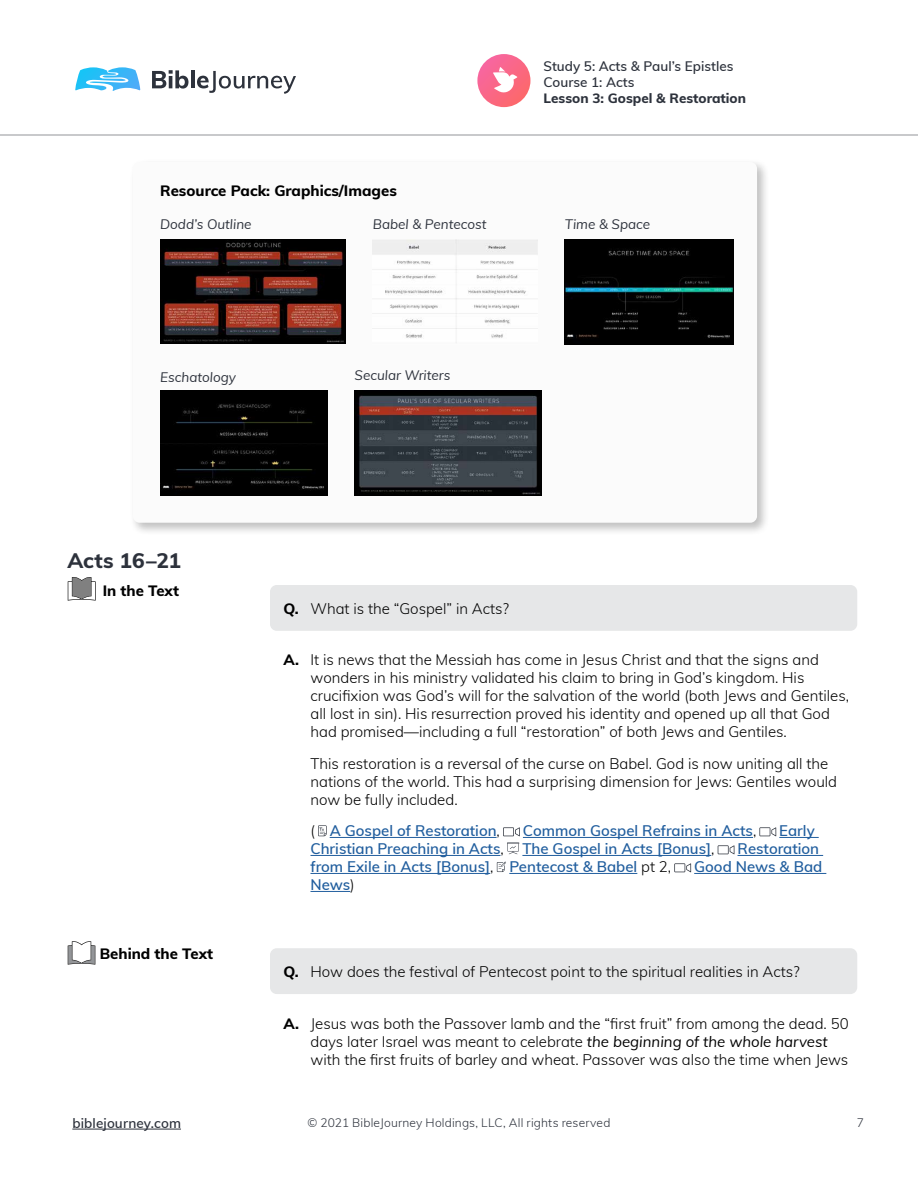
<style>
.page{position:relative;width:918px;height:1188px;background:#fff}
.page>*{position:absolute;margin:0;border:0;box-sizing:border-box;transform-origin:0 0}
.t1{font:800 21px "Muli";letter-spacing:-.005em;color:#2d323c}
.t2{font:300 15px/18px "Muli";color:#000}
.t3{font:600 15px "Muli";color:#215e9e}
.t4{font:800 15px "Muli";color:#000}
.t5{font:italic 13.5px "Muli";color:#2d323c}
.t6{font:600 13.5px/16.2px "Muli";color:#2d323c}
.t7{font:800 13.5px "Muli";color:#2d323c}
.t8{font:300 12px "Muli";letter-spacing:.015em;color:#2d323c}
.s1{font-weight:800}
.s2{font-weight:300;color:#000}
.s3{font-weight:400;font-style:italic}
</style>
<div class="page">
<hr style="left:72px;top:1129px;width:109px;height:1px;background:#2d323c">
<svg style="left:0;top:54px;width:918px;height:81px"></svg>
<svg style="left:152px;top:70px;width:37px;height:19px"></svg>
<hr style="left:191px;top:70px;width:4px;height:18px;background:#2d323c">
<svg style="left:197px;top:71px;width:99px;height:23px"></svg>
<svg style="left:75px;top:67px;width:65px;height:24px"></svg>
<div style="left:270px;top:585px;width:587px;height:46px;background:#e6e7e8;border-radius:7px"></div>
<hr style="left:330px;top:837px;width:167px;height:1px;background:#215e9e">
<hr style="left:523px;top:837px;width:230px;height:1px;background:#215e9e">
<hr style="left:779px;top:837px;width:40px;height:1px;background:#215e9e">
<hr style="left:310px;top:855px;width:191px;height:1px;background:#215e9e">
<hr style="left:522px;top:855px;width:189px;height:1px;background:#215e9e">
<hr style="left:738px;top:855px;width:85px;height:1px;background:#215e9e">
<hr style="left:310px;top:873px;width:180px;height:1px;background:#215e9e">
<hr style="left:509px;top:873px;width:128px;height:1px;background:#215e9e">
<hr style="left:694px;top:873px;width:132px;height:1px;background:#215e9e">
<hr style="left:310px;top:891px;width:40px;height:1px;background:#215e9e">
<div style="left:270px;top:948px;width:587px;height:46px;background:#e6e7e8;border-radius:7px"></div>
<svg style="left:68px;top:577px;width:28px;height:24px"></svg>
<svg style="left:318px;top:825px;width:9px;height:11px"></svg>
<svg style="left:503px;top:827px;width:17px;height:9px"></svg>
<svg style="left:759px;top:827px;width:17px;height:9px"></svg>
<svg style="left:507px;top:843px;width:12px;height:11px"></svg>
<svg style="left:718px;top:845px;width:16px;height:9px"></svg>
<svg style="left:497px;top:862px;width:9px;height:10px"></svg>
<svg style="left:674px;top:863px;width:17px;height:9px"></svg>
<svg style="left:68px;top:941px;width:27px;height:24px"></svg>
<div style="left:129px;top:159px;width:641px;height:377px;background:#000;opacity:.25"></div>
<div style="left:133px;top:162px;width:624px;height:361px;background:#fbfbfb;border-radius:7px"></div>
<img style="left:373px;top:239px;width:165px;height:99px">
<img style="left:160px;top:239px;width:186px;height:105px">
<img style="left:160px;top:391px;width:168px;height:104px">
<img style="left:355px;top:390px;width:186px;height:105px">
<img style="left:565px;top:239px;width:168px;height:105px">
<p class="t6" style="left:544px;top:57px;width:191px">Study 5: Acts &amp; Paul’s Epistles<br>Course 1: Acts</p>
<p class="t7" style="left:544px;top:89px;width:204px">Lesson 3: Gospel &amp; Restoration</p>
<p class="t4" style="left:160px;top:179px;width:238px">Resource Pack: Graphics/Images</p>
<p class="t5" style="left:160px;top:214px;width:93px">Dodd’s Outline</p>
<p class="t5" style="left:373px;top:214px;width:115px">Babel &amp; Pentecost</p>
<p class="t5" style="left:565px;top:214px;width:87px">Time &amp; Space</p>
<p class="t5" style="left:160px;top:367px;width:78px">Eschatology</p>
<p class="t5" style="left:355px;top:365px;width:97px">Secular Writers</p>
<h1 class="t1" style="left:68px;top:545px;width:115px">Acts 16–21</h1>
<p class="t4" style="left:103px;top:579px;width:78px">In the Text</p>
<p class="t4" style="left:100px;top:942px;width:115px">Behind the Text</p>
<p class="t2" style="left:283px;top:598px;width:227px"><span class="s1">Q.</span> What is the “Gospel” in Acts?</p>
<p class="t2" style="left:310px;top:650px;width:540px;text-indent:-27px"><span class="s1">A.</span> It is news that the Messiah has come in Jesus Christ and that the signs and wonders in his ministry validated his claim to bring in God’s kingdom. His crucifixion was God’s will for the salvation of the world (both Jews and Gentiles, all lost in sin). His resurrection proved his identity and opened up all that God had promised—including a full “restoration” of both Jews and Gentiles.</p>
<p class="t2" style="left:310px;top:754px;width:528px">This restoration is a reversal of the curse on Babel. God is now uniting all the nations of the world. This had a surprising dimension for Jews: Gentiles would now be fully included.</p>
<p class="t3" style="left:310px;top:820px;width:191px"><span class="s2">(</span> A Gospel of Restoration<span class="s2">,</span></p>
<p class="t3" style="left:523px;top:820px;width:235px">Common Gospel Refrains in Acts<span class="s2">,</span></p>
<p class="t3" style="left:779px;top:820px;width:37px">Early</p>
<p class="t3" style="left:311px;top:838px;width:406px">Christian Preaching in Acts<span class="s2">,</span> The Gospel in Acts [Bonus]<span class="s2">,</span></p>
<p class="t3" style="left:738px;top:838px;width:83px">Restoration</p>
<p class="t3" style="left:311px;top:856px;width:362px">from Exile in Acts [Bonus]<span class="s2">,</span> Pentecost &amp; Babel <span class="s2">pt 2,</span></p>
<p class="t3" style="left:694px;top:856px;width:130px">Good News &amp; Bad</p>
<p class="t3" style="left:310px;top:874px;width:46px">News<span class="s2">)</span></p>
<p class="t2" style="left:284px;top:962px;width:518px"><span class="s1">Q.</span> How does the festival of Pentecost point to the spiritual realities in Acts?</p>
<p class="t2" style="left:310px;top:1013px;width:540px;text-indent:-27px"><span class="s1">A.</span> Jesus was both the Passover lamb and the “first fruit” from among the dead. 50 days later Israel was meant to celebrate <span class="s3">the beginning of the whole harvest </span>with the first fruits of barley and wheat. Passover was also the time when Jews</p>
<p class="t6" style="left:72px;top:1114px;width:110px">biblejourney.com</p>
<p class="t8" style="left:308px;top:1114px;width:304px">© 2021 BibleJourney Holdings, LLC, All rights reserved</p>
<p class="t8" style="left:857px;top:1114px;width:9px">7</p>
</div>
